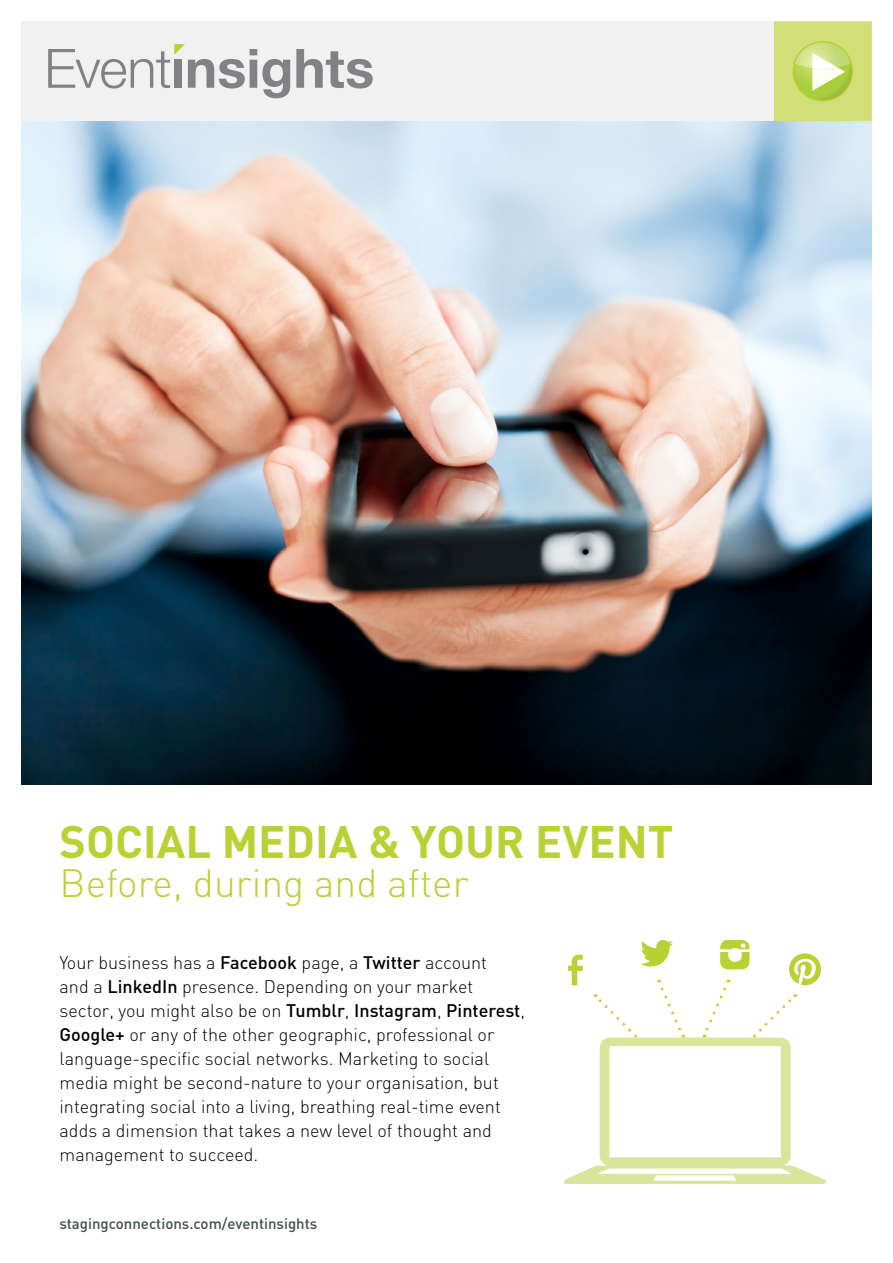
<style>
.page{position:relative;width:893px;height:1263px;background:#fff}
.page>*{position:absolute;margin:0;border:0;box-sizing:border-box;transform-origin:0 0}
.t1{font:700 45px "DIN";color:#b8d133}
.t2{font:300 39px "DIN";color:#b8d133}
.t3{font:300 18px/24px "DIN";color:#000}
.t4{font:500 15px "DIN";color:#434d4f}
.s1{font-weight:500}
</style>
<div class="page">
<img style="left:21px;top:121px;width:851px;height:663px">
<div style="left:21px;top:21px;width:851px;height:100px;background:#f1f1f2"></div>
<svg style="left:296px;top:49px;width:77px;height:39px"></svg>
<svg style="left:48px;top:44px;width:242px;height:54px"></svg>
<svg style="left:774px;top:21px;width:98px;height:100px;background:#cfde79"></svg>
<svg style="left:563px;top:940px;width:264px;height:244px"></svg>
<h1 class="t1" style="left:60px;top:813px;width:615px">SOCIAL MEDIA &amp; YOUR EVENT</h1>
<h2 class="t2" style="left:60px;top:859px;width:411px">Before, during and after</h2>
<p class="t3" style="left:60px;top:950px;width:467px">Your business has a <span class="s1">Facebook</span> page, a <span class="s1">Twitter</span> account<br>and a <span class="s1">LinkedIn</span> presence. Depending on your market sector, you might also be on <span class="s1">Tumblr</span>, <span class="s1">Instagram</span>, <span class="s1">Pinterest</span>, <span class="s1">Google+</span> or any of the other geographic, professional or language-specific social networks. Marketing to social media might be second-nature to your organisation, but integrating social into a living, breathing real-time event adds a dimension that takes a new level of thought and management to succeed.</p>
<p class="t4" style="left:60px;top:1214px;width:259px">stagingconnections.com/eventinsights</p>
</div>
